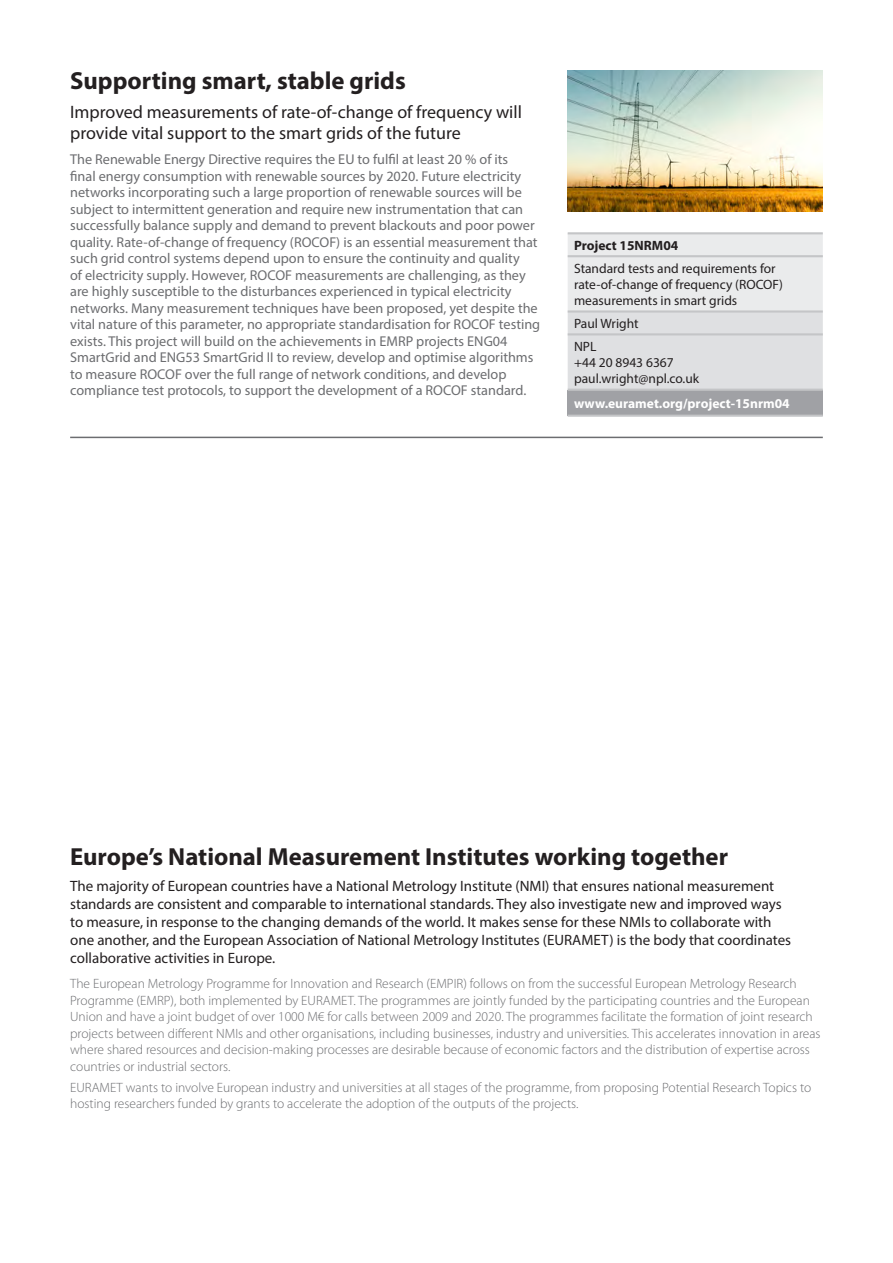
<style>
.page{position:relative;width:893px;height:1263px;background:#fff}
.page>*{position:absolute;margin:0;border:0;box-sizing:border-box;transform-origin:0 0}
.New_Smaller_Euramet{font:700 24.75px "Myriad Pro";color:#231f20}
.New_Smaller_Euramet-2{font:18px/21px "Myriad Pro";color:#231f20}
.New_Smaller_Euramet-3{font:15px/18px "Myriad Pro";color:#231f20}
.New_Smaller_Body_Tex{font:14.25px/16.5px "Myriad Pro";color:#6c6d70}
.New_Smaller_Euramet-4{font:300 13.5px/16.5px "Myriad Pro";color:#6c6d70}
.body_text{font:300 13.5px/16.5px "Myriad Pro";color:#6c6d70}
.Table_light{font:13.5px/16.2px "Myriad Pro";color:#231f20}
.Table_light-2{font:700 13.5px "Myriad Pro";color:#fff}
.Table_large{font:700 13.5px "Myriad Pro";color:#231f20}
</style>
<div class="page">
<img style="left:568px;top:70px;width:255px;height:141px">
<svg style="left:568px;top:234px;width:255px;height:155px;background:#e4e5e6"></svg>
<div style="left:568px;top:390px;width:255px;height:26px;background:#a0a1a5"></div>
<hr style="left:568px;top:232px;width:255px;height:2px;background:#c4c5c7">
<hr style="left:568px;top:255px;width:255px;height:2px;background:#c4c5c7">
<hr style="left:568px;top:310px;width:255px;height:3px;background:#c4c5c7">
<hr style="left:568px;top:333px;width:255px;height:2px;background:#c4c5c7">
<hr style="left:568px;top:389px;width:255px;height:2px;background:#c4c5c7">
<hr style="left:568px;top:415px;width:255px;height:2px;background:#c4c5c7">
<hr style="left:70px;top:437px;width:753px;height:1px;background:#6c6d70">
<p class="New_Smaller_Euramet" style="left:70px;top:64px;width:337px">Supporting smart, stable grids</p>
<p class="New_Smaller_Euramet-2" style="left:70px;top:101px;width:453px">Improved measurements of rate-of-change of frequency will provide vital support to the smart grids of the future</p>
<p class="New_Smaller_Body_Tex" style="left:70px;top:151px;width:472px">The Renewable Energy Directive requires the EU to fulfil at least 20 % of its<br>final energy consumption with renewable sources by 2020. Future electricity networks incorporating such a large proportion of renewable sources will be subject to intermittent generation and require new instrumentation that can successfully balance supply and demand to prevent blackouts and poor power quality. Rate-of-change of frequency (ROCOF) is an essential measurement that such grid control systems depend upon to ensure the continuity and quality<br>of electricity supply. However, ROCOF measurements are challenging, as they are highly susceptible to the disturbances experienced in typical electricity networks. Many measurement techniques have been proposed, yet despite the vital nature of this parameter, no appropriate standardisation for ROCOF testing exists. This project will build on the achievements in EMRP projects ENG04<br>SmartGrid and ENG53 SmartGrid II to review, develop and optimise algorithms to measure ROCOF over the full range of network conditions, and develop compliance test protocols, to support the development of a ROCOF standard.</p>
<p class="Table_large" style="left:574px;top:236px;width:106px">Project 15NRM04</p>
<p class="Table_light" style="left:574px;top:260px;width:210px">Standard tests and requirements for rate-of-change of frequency (ROCOF) measurements in smart grids</p>
<p class="Table_light" style="left:574px;top:315px;width:66px">Paul Wright</p>
<p class="Table_light" style="left:574px;top:338px;width:24px">NPL</p>
<p class="Table_light" style="left:574px;top:354px;width:101px">+44 20 8943 6367</p>
<p class="Table_light" style="left:574px;top:370px;width:127px">paul.wright@npl.co.uk</p>
<p class="Table_light-2" style="left:574px;top:394px;width:217px">www.euramet.org/project-15nrm04</p>
<p class="New_Smaller_Euramet" style="left:70px;top:840px;width:659px">Europe’s National Measurement Institutes working together</p>
<p class="New_Smaller_Euramet-3" style="left:70px;top:877px;width:723px">The majority of European countries have a National Metrology Institute (NMI) that ensures national measurement standards are consistent and comparable to international standards. They also investigate new and improved ways to measure, in response to the changing demands of the world. It makes sense for these NMIs to collaborate with one another, and the European Association of National Metrology Institutes (EURAMET) is the body that coordinates collaborative activities in Europe.</p>
<p class="New_Smaller_Euramet-4" style="left:70px;top:976px;width:752px">The European Metrology Programme for Innovation and Research (EMPIR) follows on from the successful European Metrology Research Programme (EMRP), both implemented by EURAMET. The programmes are jointly funded by the participating countries and the European Union and have a joint budget of over 1000 M€ for calls between 2009 and 2020. The programmes facilitate the formation of joint research projects between different NMIs and other organisations, including businesses, industry and universities. This accelerates innovation in areas where shared resources and decision-making processes are desirable because of economic factors and the distribution of expertise across countries or industrial sectors.</p>
<p class="body_text" style="left:70px;top:1079px;width:743px">EURAMET wants to involve European industry and universities at all stages of the programme, from proposing Potential Research Topics to hosting researchers funded by grants to accelerate the adoption of the outputs of the projects.</p>
</div>
